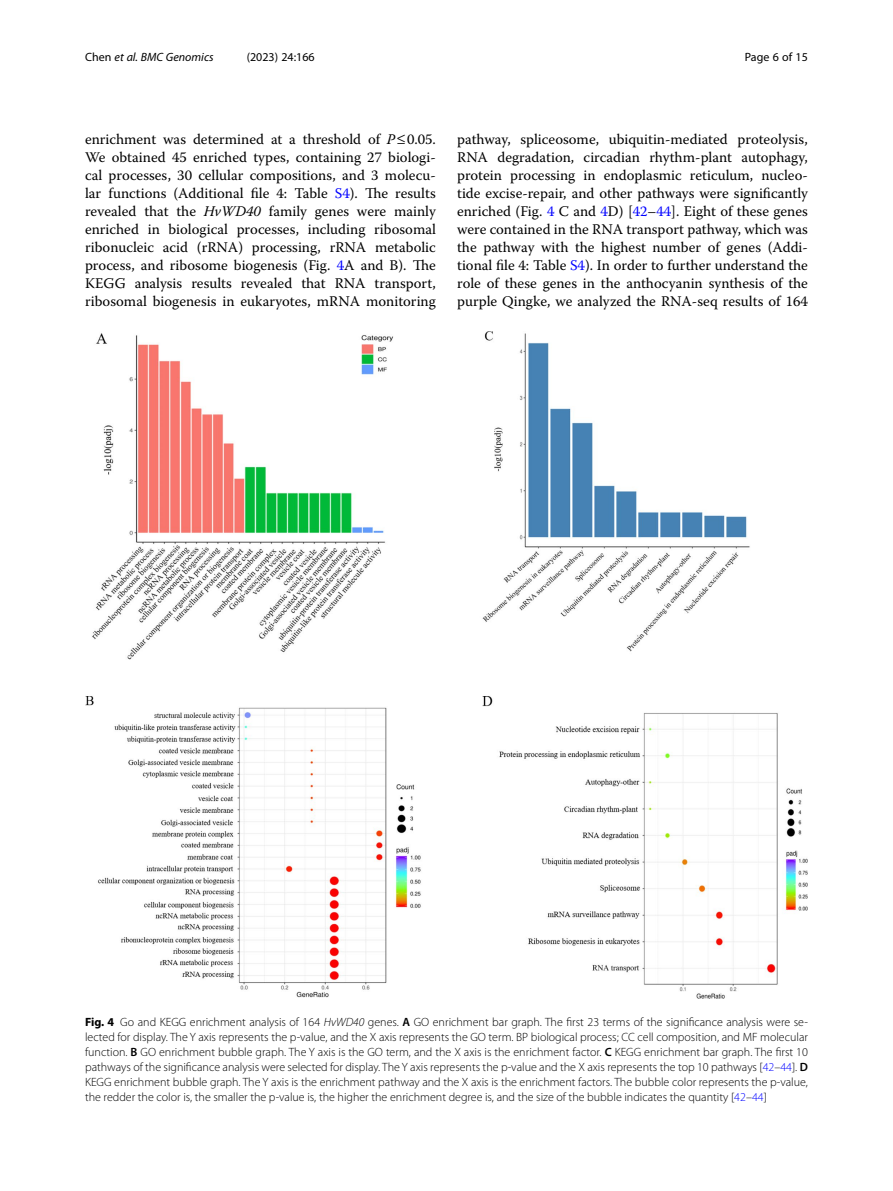
<style>
.page{position:relative;width:893px;height:1191px;background:#fff}
.page>*{position:absolute;margin:0;border:0;box-sizing:border-box;transform-origin:0 0}
.Body_Text{font:14.7px/18px "Warnock Pro";color:#000;text-align:justify}
.Figure_Caption{font:300 12px/15px "Myriad Pro";color:#000;text-align:justify}
.t1{font:12px "Myriad Pro";color:#000}
.t2{font:italic 12px "Myriad Pro";color:#000}
.s1{font-style:normal}
.s2{font-style:italic}
.s3{color:#00f}
.s4{font-weight:700}
.s5{font-weight:600}
</style>
<div class="page">
<img style="left:85px;top:332px;width:723px;height:667px">
<p class="t2" style="left:85px;top:50px;width:130px"><span class="s1">Chen</span> et al. BMC Genomics</p>
<p class="t1" style="left:247px;top:50px;width:70px">(2023) 24:166</p>
<p class="t1" style="left:745px;top:50px;width:65px">Page 6 of 15</p>
<p class="Body_Text" style="left:85px;top:130px;width:352px">enrichment was determined at a threshold of <span class="s2">P</span>≤0.05.<br>We obtained 45 enriched types, containing 27 biologi&shy;cal processes, 30 cellular compositions, and 3 molecu&shy;lar functions (Additional file 4: Table <span class="s3">S4</span>). The results revealed that the <span class="s2">HvWD40</span> family genes were mainly enriched in biological processes, including ribosomal ribonucleic acid (rRNA) processing, rRNA metabolic process, and ribosome biogenesis (Fig. <span class="s3">4</span>A and B). The KEGG analysis results revealed that RNA transport, ribosomal biogenesis in eukaryotes, mRNA monitoring</p>
<p class="Body_Text" style="left:457px;top:130px;width:352px">pathway, spliceosome, ubiquitin-mediated proteolysis, RNA degradation, circadian rhythm-plant autophagy, protein processing in endoplasmic reticulum, nucleo&shy;tide excise-repair, and other pathways were significantly enriched (Fig. <span class="s3">4</span> C and <span class="s3">4</span>D) [<span class="s3">42</span>–<span class="s3">44</span>]. Eight of these genes were contained in the RNA transport pathway, which was the pathway with the highest number of genes (Addi&shy;tional file 4: Table <span class="s3">S4</span>). In order to further understand the role of these genes in the anthocyanin synthesis of the purple Qingke, we analyzed the RNA-seq results of 164</p>
<p class="Figure_Caption" style="left:85px;top:1014px;width:724px"><span class="s4">Fig. 4</span> Go and KEGG enrichment analysis of 164 <span class="s2">HvWD40</span> genes. <span class="s5">A</span> GO enrichment bar graph. The first 23 terms of the significance analysis were se&shy;lected for display. The Y axis represents the p-value, and the X axis represents the GO term. BP biological process; CC cell composition, and MF molecular function. <span class="s5">B</span> GO enrichment bubble graph. The Y axis is the GO term, and the X axis is the enrichment factor. <span class="s5">C</span> KEGG enrichment bar graph. The first 10 pathways of the significance analysis were selected for display. The Y axis represents the p-value and the X axis represents the top 10 pathways [<span class="s3">42</span>–<span class="s3">44</span>]. <span class="s5">D </span>KEGG enrichment bubble graph. The Y axis is the enrichment pathway and the X axis is the enrichment factors. The bubble color represents the p-value, the redder the color is, the smaller the p-value is, the higher the enrichment degree is, and the size of the bubble indicates the quantity [<span class="s3">42</span>–<span class="s3">44</span>]</p>
</div>
